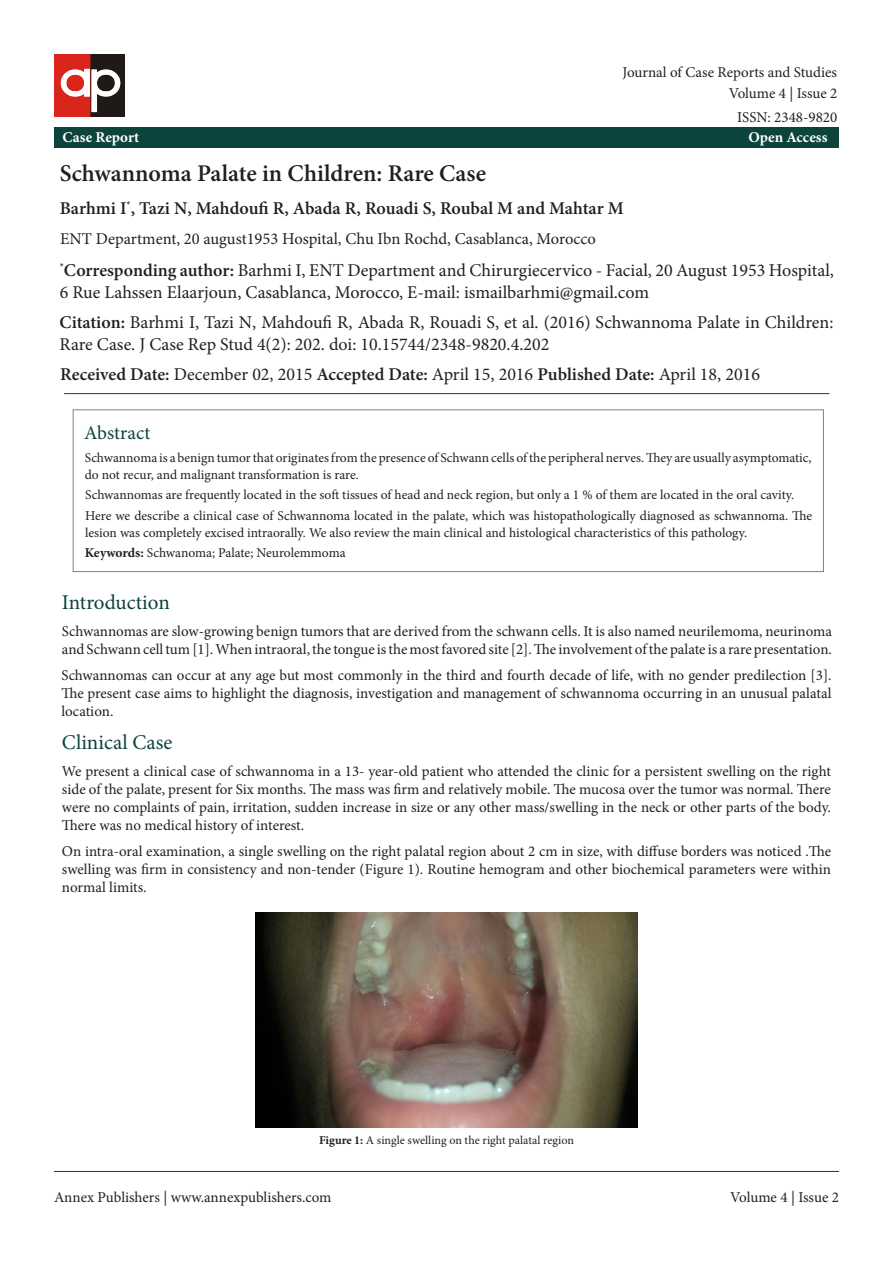
<style>
.page{position:relative;width:893px;height:1263px;background:#fff}
.page>*{position:absolute;margin:0;border:0;box-sizing:border-box;transform-origin:0 0}
.t1{font:600 24px "Minion Pro";color:#231f20}
.t2{font:21px "Minion Pro";color:#0d433d}
.t3{font:19.5px "Minion Pro";color:#0d433d}
.t4{font:18px/21.6px "Minion Pro";color:#231f20}
.t5{font:600 18px "Minion Pro";color:#231f20}
.t6{font:16.5px "Minion Pro";color:#231f20}
.t7{font:15px/18px "Minion Pro";letter-spacing:-.005em;color:#231f20;text-align:justify}
.t8{font:700 15px "Minion Pro";letter-spacing:.005em;color:#fff}
.t9{font:13.5px/16.2px "Minion Pro";color:#231f20}
.t10{font:12px "Minion Pro";color:#231f20}
.s1{font-weight:600}
.s2{font-weight:400}
.s3{font-weight:700}
</style>
<div class="page">
<hr style="left:54px;top:1171px;width:785px;height:1px;background:#0d433d">
<img style="left:54px;top:54px;width:71px;height:62px">
<div style="left:54px;top:127px;width:785px;height:20px;background:#0d433d"></div>
<hr style="left:64px;top:393px;width:765px;height:1px;background:#0d433d">
<div style="left:73px;top:409px;width:751px;height:163px;background:#fff;border:1px solid #748885"></div>
<img style="left:255px;top:912px;width:383px;height:215px">
<p class="t7" style="left:622px;top:63px;width:216px">Journal of Case Reports and Studies</p>
<p class="t7" style="left:737px;top:108px;width:102px">ISSN: 2348-9820</p>
<p class="t7" style="left:729px;top:85px;width:110px">Volume 4 | Issue 2</p>
<p class="t8" style="left:63px;top:127px;width:78px">Case Report</p>
<p class="t8" style="left:748px;top:127px;width:81px">Open Access</p>
<p class="t1" style="left:60px;top:157px;width:428px">Schwannoma Palate in Children: Rare Case</p>
<p class="t5" style="left:60px;top:196px;width:566px">Barhmi I<sup>*</sup>, Tazi N, Mahdoufi R, Abada R, Rouadi S, Roubal M and Mahtar M</p>
<p class="t6" style="left:60px;top:228px;width:537px">ENT Department, 20 august1953 Hospital, Chu Ibn Rochd, Casablanca, Morocco</p>
<p class="t4" style="left:60px;top:260px;width:776px"><sup>*</sup><span class="s1">Corresponding author:</span> Barhmi I, ENT Department and Chirurgiecervico - Facial, 20 August 1953 Hospital,<br>6 Rue Lahssen Elaarjoun, Casablanca, Morocco, E-mail: ismailbarhmi@gmail.com</p>
<p class="t4" style="left:60px;top:311px;width:775px"><span class="s1">Citation:</span> Barhmi I, Tazi N, Mahdoufi R, Abada R, Rouadi S, et al. (2016) Schwannoma Palate in Children:<br>Rare Case. J Case Rep Stud 4(2): 202. doi: 10.15744/2348-9820.4.202</p>
<p class="t5" style="left:60px;top:361px;width:701px">Received Date: <span class="s2">December 02, 2015</span> Accepted Date: <span class="s2">April 15, 2016</span> Published Date: <span class="s2">April 18, 2016</span></p>
<p class="t3" style="left:84px;top:420px;width:68px">Abstract</p>
<p class="t9" style="left:85px;top:450px;width:728px">Schwannoma is a benign tumor that originates from the presence of Schwann cells of the peripheral nerves. They are usually asymptomatic, do not recur, and malignant transformation is rare.</p>
<p class="t9" style="left:85px;top:487px;width:710px">Schwannomas are frequently located in the soft tissues of head and neck region, but only a 1 % of them are located in the oral cavity.</p>
<p class="t9" style="left:85px;top:508px;width:729px">Here we describe a clinical case of Schwannoma located in the palate, which was histopathologically diagnosed as schwannoma. The lesion was completely excised intraorally. We also review the main clinical and histological characteristics of this pathology.</p>
<p class="t9" style="left:85px;top:545px;width:262px"><span class="s3">Keywords:</span> Schwanoma; Palate; Neurolemmoma</p>
<p class="t2" style="left:62px;top:588px;width:109px">Introduction</p>
<p class="t7" style="left:62px;top:622px;width:772px">Schwannomas are slow-growing benign tumors that are derived from the schwann cells. It is also named neurilemoma, neurinoma and Schwann cell tum [1]. When intraoral, the tongue is the most favored site [2]. The involvement of the palate is a rare presentation.</p>
<p class="t7" style="left:61px;top:666px;width:772px">Schwannomas can occur at any age but most commonly in the third and fourth decade of life, with no gender predilection [3].<br>The present case aims to highlight the diagnosis, investigation and management of schwannoma occurring in an unusual palatal location.</p>
<p class="t2" style="left:62px;top:728px;width:112px">Clinical Case</p>
<p class="t7" style="left:62px;top:762px;width:771px">We present a clinical case of schwannoma in a 13- year-old patient who attended the clinic for a persistent swelling on the right side of the palate, present for Six months. The mass was firm and relatively mobile. The mucosa over the tumor was normal. There were no complaints of pain, irritation, sudden increase in size or any other mass/swelling in the neck or other parts of the body.<br>There was no medical history of interest.</p>
<p class="t7" style="left:62px;top:842px;width:771px">On intra-oral examination, a single swelling on the right palatal region about 2 cm in size, with diffuse borders was noticed .The swelling was firm in consistency and non-tender (Figure 1). Routine hemogram and other biochemical parameters were within normal limits.</p>
<p class="t10" style="left:319px;top:1132px;width:256px"><span class="s3">Figure 1:</span> A single swelling on the right palatal region</p>
<p class="t7" style="left:54px;top:1188px;width:279px">Annex Publishers | www.annexpublishers.com</p>
<p class="t7" style="left:730px;top:1188px;width:110px">Volume 4 | Issue 2</p>
</div>
